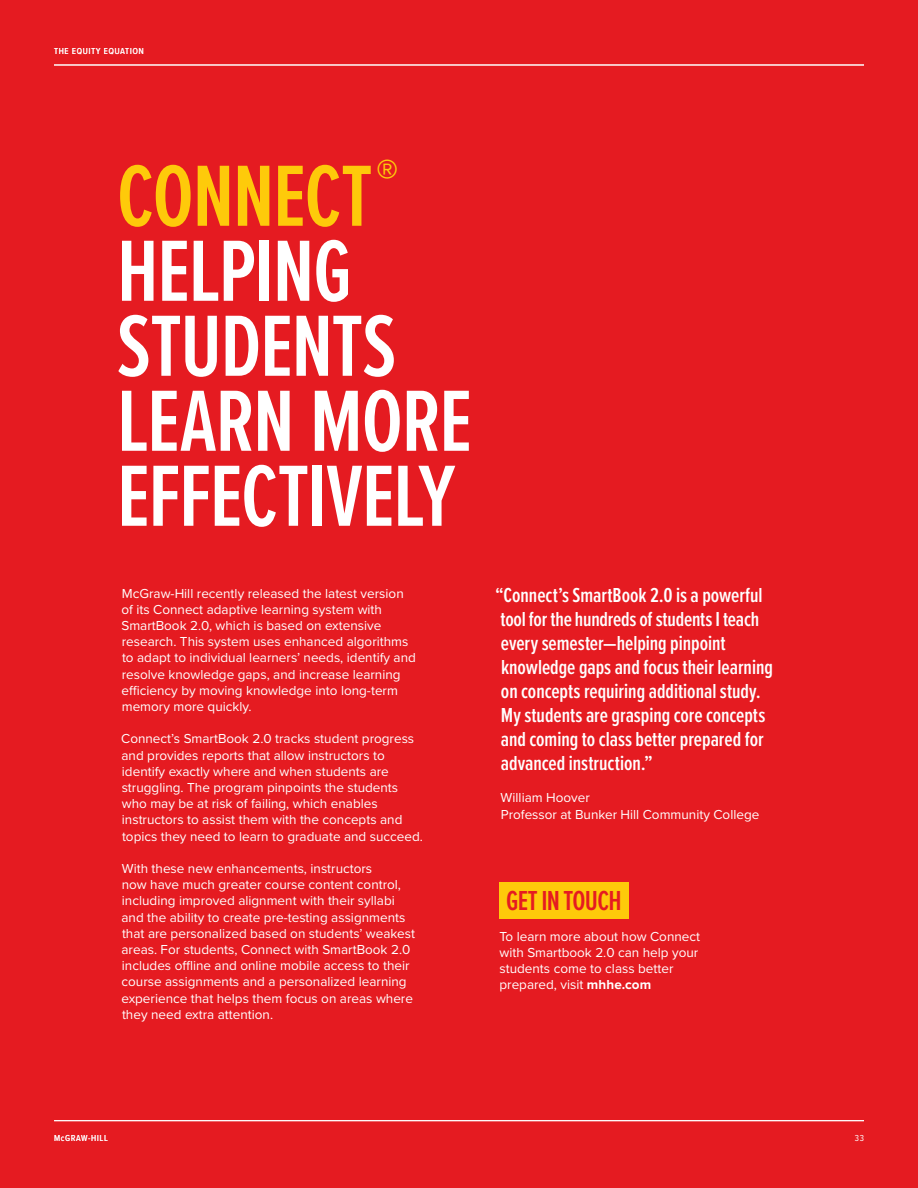
<style>
.page{position:relative;width:918px;height:1188px;background:#e51b21}
.page>*{position:absolute;margin:0;border:0;box-sizing:border-box;transform-origin:0 0}
.t1{font:600 90px/75px "Proxima Nova Ex Cn";letter-spacing:-.015em;color:#fff}
.t2{font:600 28.5px "Proxima Nova Ex Cn";letter-spacing:-.025em;color:#e51b21}
.t3{font:600 21px/24px "Proxima Nova Ex Cn";color:#fff}
.t4{font:13.5px/16.2px "Proxima Nova";color:#fff}
.t5{font:9px "Proxima Nova Cond";letter-spacing:.075em;color:#fff}
.s1{color:#feca0a}
.s2{font-weight:700}
</style>
<div class="page">
<div style="left:500px;top:882px;width:129px;height:37px;background:#feca0a"></div>
<hr style="left:54px;top:1120px;width:810px;height:1px;background:#fff">
<hr style="left:54px;top:65px;width:810px;height:1px;background:#fff">
<p class="t5" style="left:54px;top:44px;width:91px">THE EQUITY EQUATION</p>
<p class="t1" style="left:117px;top:156px;width:357px"><span class="s1">CONNECT</span><sup>®<br></sup>HELPING<br>STUDENTS<br>LEARN MORE<br>EFFECTIVELY</p>
<p class="t4" style="left:121px;top:584px;width:296px">McGraw-Hill recently released the latest version of its Connect adaptive learning system with SmartBook 2.0, which is based on extensive research. This system uses enhanced algorithms to adapt to individual learners’ needs, identify and resolve knowledge gaps, and increase learning efficiency by moving knowledge into long-term memory more quickly.</p>
<p class="t4" style="left:121px;top:730px;width:303px">Connect’s SmartBook 2.0 tracks student progress and provides reports that allow instructors to identify exactly where and when students are struggling. The program pinpoints the students who may be at risk of failing, which enables instructors to assist them with the concepts and topics they need to learn to graduate and succeed.</p>
<p class="t4" style="left:122px;top:860px;width:295px">With these new enhancements, instructors<br>now have much greater course content control, including improved alignment with their syllabi and the ability to create pre-testing assignments that are personalized based on students’ weakest areas. For students, Connect with SmartBook 2.0 includes offline and online mobile access to their course assignments and a personalized learning experience that helps them focus on areas where they need extra attention.</p>
<p class="t3" style="left:495px;top:582px;width:279px">“Connect’s SmartBook 2.0 is a powerful tool for the hundreds of students I teach every semester—helping pinpoint knowledge gaps and focus their learning on concepts requiring additional study.<br>My students are grasping core concepts and coming to class better prepared for advanced instruction.”</p>
<p class="t4" style="left:501px;top:789px;width:91px">William Hoover</p>
<p class="t4" style="left:501px;top:805px;width:260px">Professor at Bunker Hill Community College</p>
<p class="t2" style="left:506px;top:880px;width:117px">GET IN TOUCH</p>
<p class="t4" style="left:500px;top:927px;width:202px">To learn more about how Connect with Smartbook 2.0 can help your students come to class better prepared, visit <span class="s2">mhhe.com</span></p>
<p class="t5" style="left:54px;top:1131px;width:55px">McGRAW-HILL</p>
<p class="t5" style="left:855px;top:1131px;width:11px">33</p>
</div>
